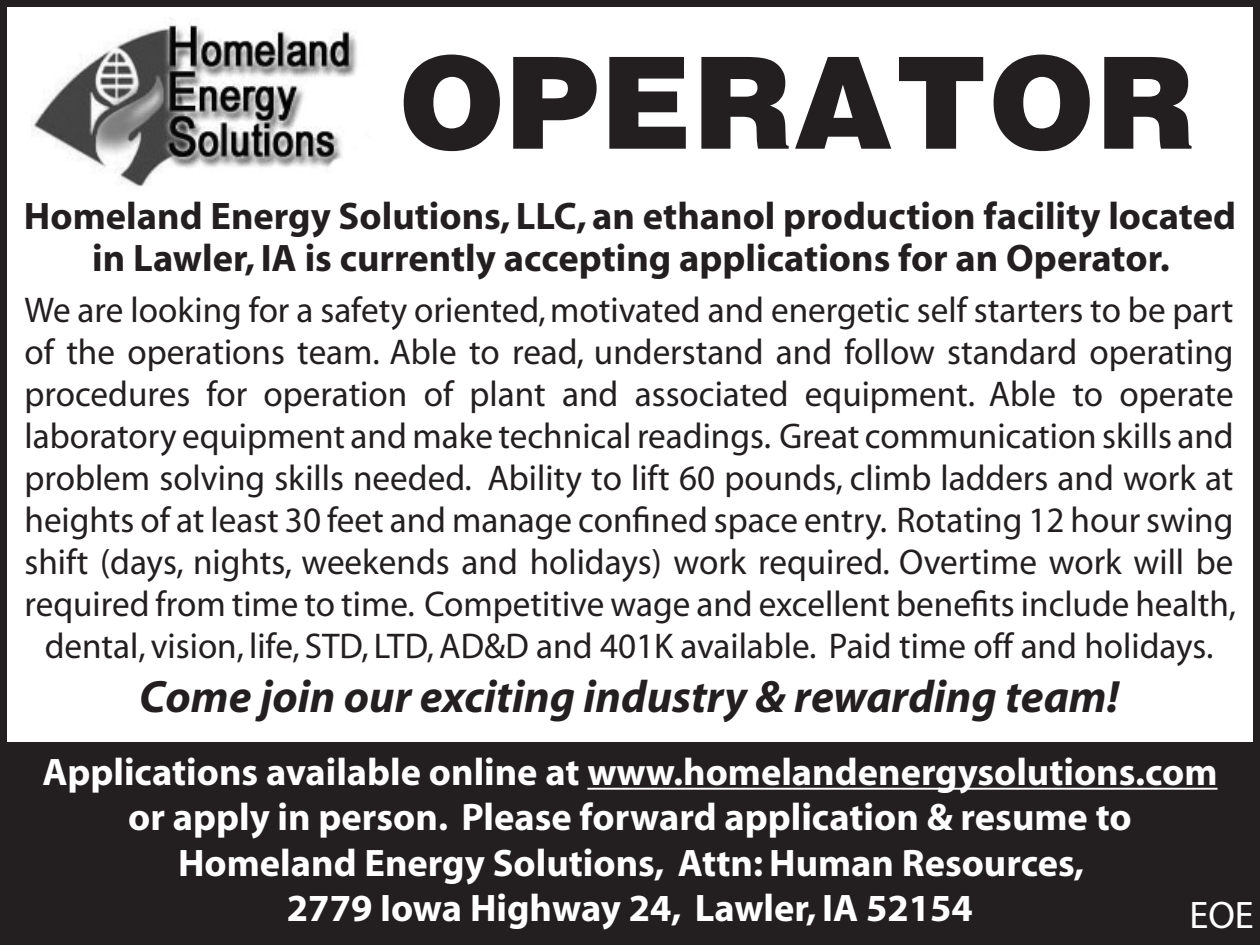
<style>
.page{position:relative;width:1260px;height:945px;background:#fff}
.page>*{position:absolute;margin:0;border:0;box-sizing:border-box;transform-origin:0 0}
.t1{font:900 129.5px "Helvetica";color:#231f20}
.t2{font:italic 700 45.5px "Myriad";color:#231f20}
.t3{font:700 38.5px/45.5px "Myriad";color:#fff;text-align:center}
.t4{font:700 38.5px/42px "Myriad";color:#231f20;text-align:center}
.t5{font:38.5px "Myriad";color:#fff}
.t6{font:35.7px/42px "Myriad";color:#231f20;text-align:center}
</style>
<div class="page">
<div style="left:0;top:742px;width:1260px;height:200px;background:#231f20"></div>
<hr style="left:587px;top:788px;width:631px;height:2px;background:#fff">
<img style="left:32px;top:19px;width:325px;height:168px">
<div style="left:0;top:0;width:1260px;height:945px;border:7px solid #231f20"></div>
<h1 class="t1" style="left:398px;top:25px;width:800px">OPERATOR</h1>
<p class="t4" style="left:24px;top:197px;width:1214px">Homeland Energy Solutions, LLC, an ethanol production facility located in Lawler, IA is currently accepting applications for an Operator.</p>
<p class="t6" style="left:24px;top:290px;width:1213px">We are looking for a safety oriented, motivated and energetic self starters to be part of the operations team. Able to read, understand and follow standard operating procedures for operation of plant and associated equipment. Able to operate laboratory equipment and make technical readings. Great communication skills and problem solving skills needed. Ability to lift 60 pounds, climb ladders and work at heights of at least 30 feet and manage confined space entry. Rotating 12 hour swing shift (days, nights, weekends and holidays) work required. Overtime work will be required from time to time. Competitive wage and excellent benefits include health, dental, vision, life, STD, LTD, AD&amp;D and 401K available. Paid time off and holidays.</p>
<p class="t2" style="left:139px;top:674px;width:981px">Come join our exciting industry &amp; rewarding team!</p>
<p class="t3" style="left:42px;top:751px;width:1177px">Applications available online at www.homelandenergysolutions.com or apply in person. Please forward application &amp; resume to Homeland Energy Solutions, Attn: Human Resources,<br>2779 Iowa Highway 24, Lawler, IA 52154</p>
<p class="t5" style="left:1189px;top:896px;width:66px">EOE</p>
</div>
